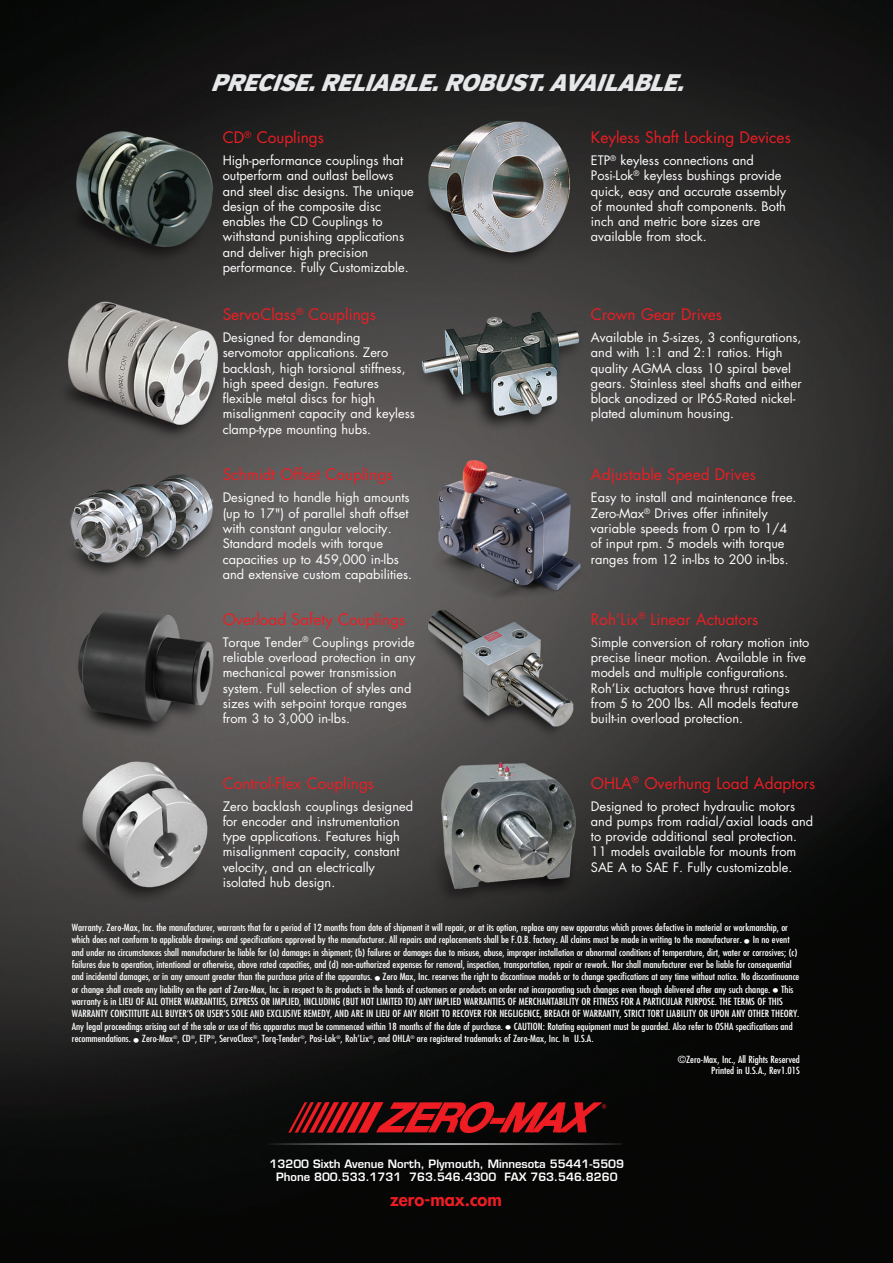
<style>
.page{position:relative;width:893px;height:1263px;background:#fff}
.page>*{position:absolute;margin:0;border:0;box-sizing:border-box;transform-origin:0 0}
.t1{font:italic 900 24px "Verb Cond";color:#e6e7e9}
.t2{font:800 18px "Futura Std";color:#ee1d23}
.t3{font:15.45px "Futura Std";color:#ee1d23}
.t4{font:12.75px/15.3px "Futura Std";color:#fff}
.t5{font:600 11.25px/13.5px "Eurostile LT Std";color:#fff;text-align:center}
.t6{font:condensed 9.6px/12.3px "Futura Std";color:#fff;text-align:right;scale:1.1 1}
.s1{font-size:12.3px}
</style>
<div class="page">
<img style="left:0;top:0;width:893px;height:1263px">
<svg style="left:269px;top:1143px;width:353px;height:2px"></svg>
<svg style="left:285px;top:1102px;width:321px;height:31px;background:#811316"></svg>
<h1 class="t1" style="left:211px;top:68px;width:485px">PRECISE.RELIABLE.ROBUST.AVAILABLE.</h1>
<h3 class="t3" style="left:223px;top:127px;width:103px">CD<sup>®</sup> Couplings</h3>
<p class="t4" style="left:223px;top:153px;width:193px">High-performance couplings that outperform and outlast bellows and steel disc designs. The unique design of the composite disc enables the CD Couplings to withstand punishing applications and deliver high precision performance. Fully Customizable.</p>
<h3 class="t3" style="left:223px;top:304px;width:155px">ServoClass<sup>®</sup> Couplings</h3>
<h3 class="t4" style="left:223px;top:330px;width:194px">Designed for demanding servomotor applications. Zero backlash, high torsional stiffness, high speed design. Features flexible metal discs for high misalignment capacity and keyless clamp-type mounting hubs.</h3>
<h3 class="t3" style="left:223px;top:465px;width:172px">Schmidt Offset Couplings</h3>
<h3 class="t4" style="left:223px;top:490px;width:191px">Designed to handle high amounts (up to 17") of parallel shaft offset with constant angular velocity.<br>Standard models with torque capacities up to 459,000 in-lbs and extensive custom capabilities.</h3>
<h3 class="t3" style="left:223px;top:609px;width:184px">Overload Safety Couplings</h3>
<h3 class="t4" style="left:223px;top:634px;width:194px">Torque Tender<sup>®</sup> Couplings provide reliable overload protection in any mechanical power transmission system. Full selection of styles and sizes with set-point torque ranges from 3 to 3,000 in-lbs.</h3>
<h3 class="t3" style="left:223px;top:773px;width:153px">Control-Flex Couplings</h3>
<h3 class="t4" style="left:223px;top:798px;width:192px">Zero backlash couplings designed for encoder and instrumentation type applications. Features high misalignment capacity, constant velocity, and an electrically isolated hub design.</h3>
<h3 class="t3" style="left:591px;top:127px;width:201px">Keyless Shaft Locking Devices</h3>
<h3 class="t4" style="left:591px;top:153px;width:197px">ETP<sup>®</sup> keyless connections and<br>Posi-Lok<sup>®</sup> keyless bushings provide quick, easy and accurate assembly of mounted shaft components. Both inch and metric bore sizes are available from stock.</h3>
<h3 class="t3" style="left:591px;top:304px;width:133px">Crown Gear Drives</h3>
<h3 class="t4" style="left:591px;top:330px;width:212px">Available in 5-sizes, 3 configurations, and with 1:1 and 2:1 ratios. High quality AGMA class 10 spiral bevel gears. Stainless steel shafts and either black anodized or IP65-Rated nickel&shy;plated aluminum housing.</h3>
<h3 class="t3" style="left:591px;top:465px;width:166px">Adjustable Speed Drives</h3>
<h3 class="t4" style="left:591px;top:490px;width:207px">Easy to install and maintenance free.<br>Zero-Max<sup>®</sup> Drives offer infinitely variable speeds from 0 rpm to 1/4 of input rpm. 5 models with torque ranges from 12 in-lbs to 200 in-lbs.</h3>
<h3 class="t3" style="left:591px;top:609px;width:169px">Roh’Lix<sup>®</sup> Linear Actuators</h3>
<h3 class="t4" style="left:591px;top:634px;width:220px">Simple conversion of rotary motion into precise linear motion. Available in five models and multiple configurations.<br>Roh’Lix actuators have thrust ratings from 5 to 200 lbs. All models feature built-in overload protection.</h3>
<h3 class="t3" style="left:591px;top:773px;width:226px">OHLA<sup>®</sup> Overhung Load Adaptors</h3>
<h3 class="t4" style="left:591px;top:798px;width:224px">Designed to protect hydraulic motors and pumps from radial/axial loads and to provide additional seal protection.<br>11 models available for mounts from SAE A to SAE F. Fully customizable.</h3>
<p class="t6" style="left:72px;top:921px;width:663px;text-align:left">Warranty. Zero-Max, Inc. the manufacturer, warrants that for a period of 12 months from date of shipment it will repair, or at its option, replace any new apparatus which proves defective in material or workmanship, or which does not conform to applicable drawings and specifications approved by the manufacturer. All repairs and replacements shall be F.O.B. factory. All claims must be made in writing to the manufacturer. <span class="s1">•</span> In no event and under no circumstances shall manufacturer be liable for (a) damages in shipment; (b) failures or damages due to misuse, abuse, improper installation or abnormal conditions of temperature, dirt, water or corrosives; (c) failures due to operation, intentional or otherwise, above rated capacities, and (d) non-authorized expenses for removal, inspection, transportation, repair or rework. Nor shall manufacturer ever be liable for consequential and incidental damages, or in any amount greater than the purchase price of the apparatus. <span class="s1">•</span> Zero Max, Inc. reserves the right to discontinue models or to change specifications at any time without notice. No discontinuance or change shall create any liability on the part of Zero-Max, Inc. in respect to its products in the hands of customers or products on order not incorporating such changes even though delivered after any such change. <span class="s1">•</span> This warranty is in LIEU OF ALL OTHER WARRANTIES, EXPRESS OR IMPLIED, INCLUDING (BUT NOT LIMITED TO) ANY IMPLIED WARRANTIES OF MERCHANTABILITY OR FITNESS FOR A PARTICULAR PURPOSE. THE TERMS OF THIS WARRANTY CONSTITUTE ALL BUYER’S OR USER’S SOLE AND EXCLUSIVE REMEDY, AND ARE IN LIEU OF ANY RIGHT TO RECOVER FOR NEGLIGENCE, BREACH OF WARRANTY, STRICT TORT LIABILITY OR UPON ANY OTHER THEORY.<br>Any legal proceedings arising out of the sale or use of this apparatus must be commenced within 18 months of the date of purchase. <span class="s1">•</span> CAUTION: Rotating equipment must be guarded. Also refer to OSHA specifications and recommendations. <span class="s1">•</span> Zero-Max<sup>®</sup>, CD<sup>®</sup>, ETP<sup>®</sup>, ServoClass<sup>®</sup>, Torq-Tender<sup>®</sup>, Posi-Lok<sup>®</sup>, Roh’Lix<sup>®</sup>, and OHLA<sup>®</sup> are registered trademarks of Zero-Max, Inc. In U.S.A.</p>
<p class="t5" style="left:270px;top:1157px;width:356px">13200 Sixth Avenue North, Plymouth, Minnesota 55441-5509<br>Phone 800.533.1731 763.546.4300 FAX 763.546.8260</p>
<h2 class="t2" style="left:390px;top:1188px;width:113px">zero-max.com</h2>
<p class="t6" style="left:678px;top:1053px;width:113px;line-height:11.9px">©Zero-Max, Inc., All Rights Reserved<br>Printed in U.S.A., Rev1.01S</p>
</div>
